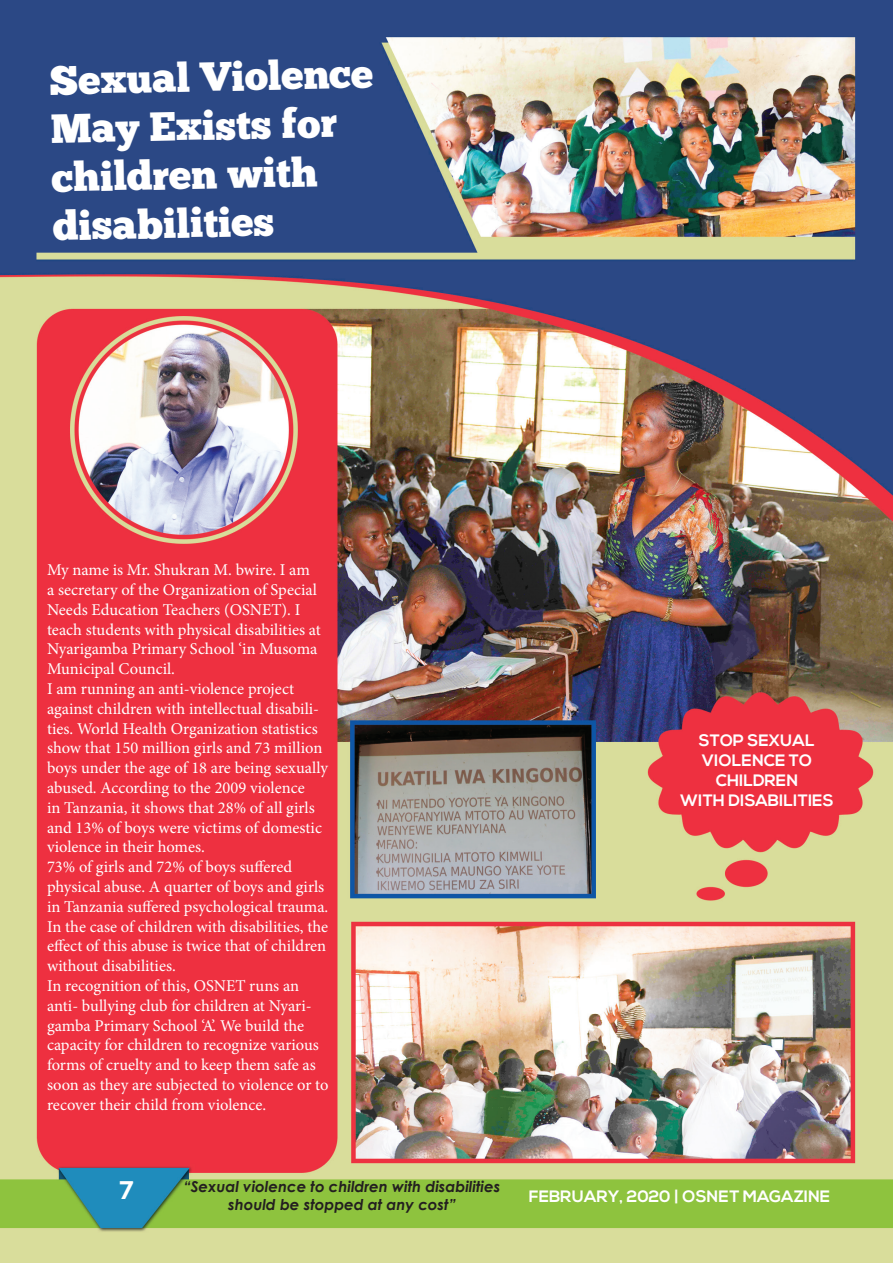
<style>
.page{position:relative;width:893px;height:1263px;background:#fff}
.page>*{position:absolute;margin:0;border:0;box-sizing:border-box;transform-origin:0 0}
.t1{font:40.5px/48.8px "Chunk Five";color:#fff}
.t2{font:700 25.5px "Nexa";color:#fff}
.t3{font:16.5px/19.8px "Minion Pro";color:#fff}
.t4{font:700 16.5px "Nexa";color:#fff}
.t5{font:italic 700 15px "Century Gothic";color:#231f20}
</style>
<div class="page">
<img style="left:0;top:0;width:892px;height:1263px">
<p class="t1" style="left:49px;top:58px;width:325px;rotate:-1deg">Sexual Violence<br>May Exists for children with</p>
<p class="t1" style="left:53px;top:204px;width:223px;rotate:-1deg">disabilities</p>
<p class="t3" style="left:47px;top:560px;width:275px">My name is Mr. Shukran M. bwire. I am a secretary of the Organization of Special Needs Education Teachers (OSNET). I teach students with physical disabilities at Nyarigamba Primary School ‘in Musoma Municipal Council.</p>
<p class="t3" style="left:47px;top:679px;width:283px">I am running an anti-violence project against children with intellectual disabili&shy;ties. World Health Organization statistics show that 150 million girls and 73 million boys under the age of 18 are being sexually abused. According to the 2009 violence<br>in Tanzania, it shows that 28% of all girls and 13% of boys were victims of domestic violence in their homes.</p>
<p class="t3" style="left:47px;top:857px;width:283px">73% of girls and 72% of boys suffered physical abuse. A quarter of boys and girls in Tanzania suffered psychological trauma.<br>In the case of children with disabilities, the effect of this abuse is twice that of children without disabilities.</p>
<p class="t3" style="left:47px;top:976px;width:283px">In recognition of this, OSNET runs an anti- bullying club for children at Nyari&shy;gamba Primary School ‘A’. We build the capacity for children to recognize various forms of cruelty and to keep them safe as soon as they are subjected to violence or to recover their child from violence.</p>
<p class="t4" style="left:699px;top:731px;width:117px">STOP SEXUAL</p>
<p class="t4" style="left:702px;top:751px;width:112px">VIOLENCE TO</p>
<p class="t4" style="left:716px;top:771px;width:84px">CHILDREN</p>
<p class="t4" style="left:680px;top:791px;width:155px">WITH DISABILITIES</p>
<p class="t5" style="left:184px;top:1175px;width:318px">“Sexual violence to children with disabilities</p>
<p class="t5" style="left:228px;top:1193px;width:229px">should be stopped at any cost”</p>
<p class="t2" style="left:119px;top:1176px;width:16px">7</p>
<p class="t4" style="left:529px;top:1186px;width:303px">FEBRUARY, 2020 | OSNET MAGAZINE</p>
</div>
